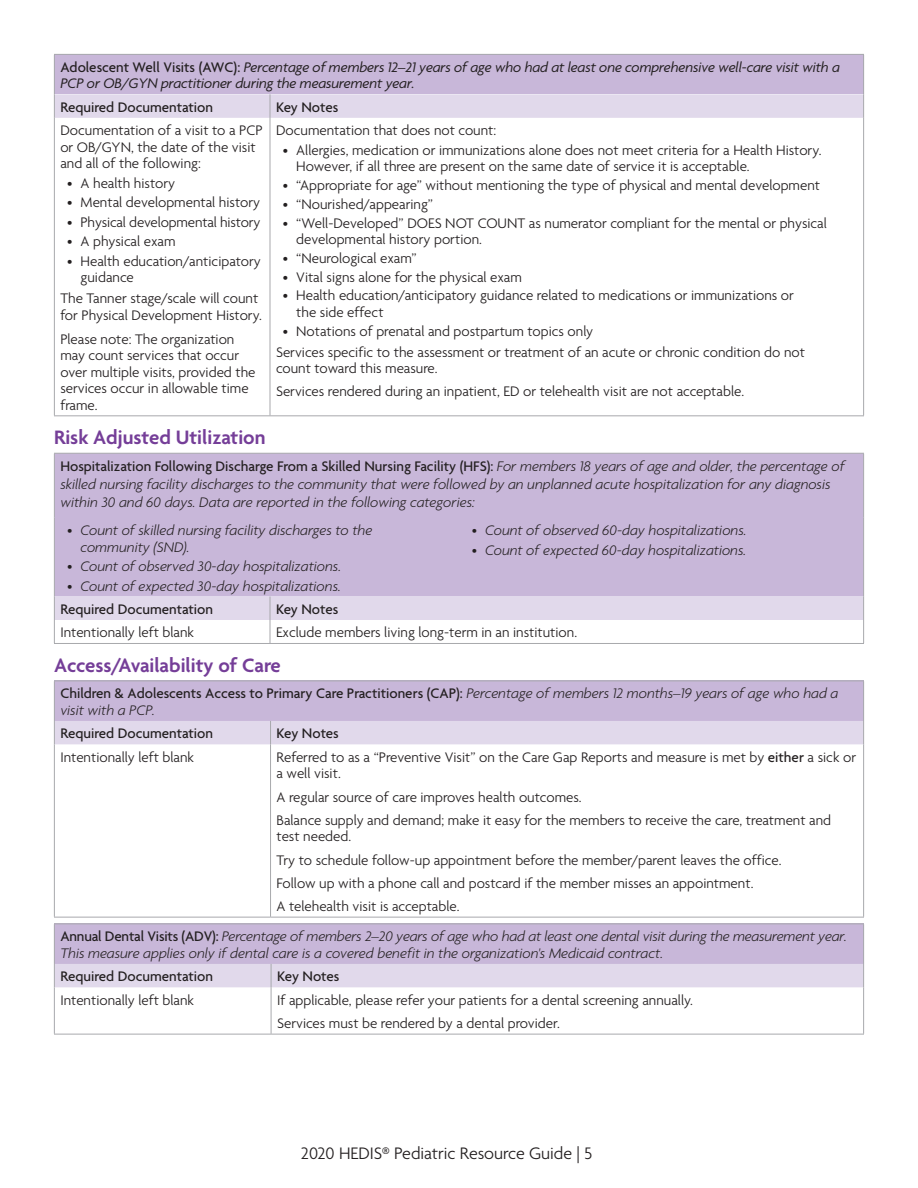
<style>
.page{position:relative;width:918px;height:1188px;background:#fff}
.page>*{position:absolute;margin:0;border:0;box-sizing:border-box;transform-origin:0 0}
.t1{font:600 21px "Agenda";color:#753e98}
.t2{font:300 18px "Agenda";color:#231f20}
.t3{font:300 15px/16.5px "Agenda";color:#231f20}
.t4{font:italic 300 15px/16.5px "Agenda";color:#231f20}
.t5{font:italic 15px/16.5px "Agenda";letter-spacing:-.01em;color:#231f20}
.t6{font:500 15px "Agenda";color:#231f20}
.s1{font-weight:500;font-style:normal}
.s2{font-weight:500}
</style>
<div class="page">
<div style="left:54px;top:54px;width:810px;height:40px;background:#c8b7d9"></div>
<hr style="left:54px;top:54px;width:216px;height:1px;background:#a8a9ad">
<hr style="left:54px;top:55px;width:1px;height:39px;background:#a8a9ad">
<hr style="left:270px;top:54px;width:594px;height:1px;background:#a8a9ad">
<hr style="left:863px;top:55px;width:1px;height:39px;background:#a8a9ad">
<hr style="left:270px;top:118px;width:1px;height:297px;background:#a8a9ad">
<hr style="left:54px;top:118px;width:1px;height:297px;background:#a8a9ad">
<hr style="left:863px;top:118px;width:1px;height:297px;background:#a8a9ad">
<hr style="left:54px;top:415px;width:216px;height:1px;background:#a8a9ad">
<hr style="left:270px;top:415px;width:594px;height:1px;background:#a8a9ad">
<div style="left:54px;top:94px;width:810px;height:24px;background:#e1d9eb"></div>
<div style="left:55px;top:454px;width:808px;height:143px;background:#c8b7d9"></div>
<hr style="left:54px;top:453px;width:216px;height:1px;background:#a8a9ad">
<hr style="left:54px;top:454px;width:1px;height:64px;background:#a8a9ad">
<hr style="left:270px;top:453px;width:189px;height:1px;background:#a8a9ad">
<hr style="left:459px;top:453px;width:405px;height:1px;background:#a8a9ad">
<hr style="left:863px;top:454px;width:1px;height:64px;background:#a8a9ad">
<hr style="left:54px;top:518px;width:1px;height:79px;background:#a8a9ad">
<hr style="left:863px;top:518px;width:1px;height:79px;background:#a8a9ad">
<hr style="left:54px;top:643px;width:216px;height:1px;background:#a8a9ad">
<hr style="left:270px;top:643px;width:189px;height:1px;background:#a8a9ad">
<hr style="left:459px;top:643px;width:405px;height:1px;background:#a8a9ad">
<svg style="left:54px;top:597px;width:810px;height:46px"></svg>
<div style="left:54px;top:681px;width:810px;height:40px;background:#c8b7d9"></div>
<hr style="left:54px;top:681px;width:217px;height:1px;background:#a8a9ad">
<hr style="left:54px;top:681px;width:1px;height:40px;background:#a8a9ad">
<hr style="left:271px;top:681px;width:593px;height:1px;background:#a8a9ad">
<hr style="left:863px;top:681px;width:1px;height:40px;background:#a8a9ad">
<div style="left:54px;top:721px;width:810px;height:23px;background:#e1d9eb"></div>
<hr style="left:54px;top:744px;width:1px;height:173px;background:#a8a9ad">
<hr style="left:270px;top:744px;width:1px;height:173px;background:#a8a9ad">
<hr style="left:863px;top:744px;width:1px;height:173px;background:#a8a9ad">
<hr style="left:54px;top:917px;width:217px;height:1px;background:#a8a9ad">
<hr style="left:271px;top:917px;width:593px;height:1px;background:#a8a9ad">
<div style="left:54px;top:924px;width:810px;height:40px;background:#c8b7d9"></div>
<hr style="left:54px;top:924px;width:217px;height:1px;background:#a8a9ad">
<hr style="left:54px;top:924px;width:1px;height:40px;background:#a8a9ad">
<hr style="left:271px;top:924px;width:593px;height:1px;background:#a8a9ad">
<hr style="left:863px;top:924px;width:1px;height:40px;background:#a8a9ad">
<hr style="left:54px;top:987px;width:1px;height:47px;background:#a8a9ad">
<hr style="left:271px;top:987px;width:1px;height:47px;background:#a8a9ad">
<hr style="left:863px;top:987px;width:1px;height:47px;background:#a8a9ad">
<hr style="left:54px;top:1034px;width:217px;height:1px;background:#a8a9ad">
<hr style="left:271px;top:1034px;width:593px;height:1px;background:#a8a9ad">
<div style="left:54px;top:964px;width:810px;height:23px;background:#e1d9eb"></div>
<p class="t5" style="left:60px;top:58px;width:781px"><span class="s1">Adolescent Well Visits (AWC):</span> Percentage of members 12–21 years of age who had at least one comprehensive well-care visit with a<br>PCP or OB/GYN practitioner during the measurement year.</p>
<p class="t6" style="left:60px;top:98px;width:154px">Required Documentation</p>
<p class="t6" style="left:276px;top:98px;width:64px">Key Notes</p>
<p class="t3" style="left:60px;top:122px;width:204px">Documentation of a visit to a PCP or OB/GYN, the date of the visit and all of the following:</p>
<p class="t3" style="left:67px;top:175px;width:110px">• A health history</p>
<p class="t3" style="left:67px;top:194px;width:195px">• Mental developmental history</p>
<p class="t3" style="left:67px;top:214px;width:195px">• Physical developmental history</p>
<p class="t3" style="left:67px;top:233px;width:110px">• A physical exam</p>
<p class="t3" style="left:81px;top:253px;width:182px;text-indent:-14px">• Health education/anticipatory guidance</p>
<p class="t3" style="left:60px;top:290px;width:203px">The Tanner stage/scale will count for Physical Development History.</p>
<p class="t3" style="left:60px;top:331px;width:197px">Please note: The organization may count services that occur over multiple visits, provided the services occur in allowable time frame.</p>
<p class="t3" style="left:276px;top:122px;width:222px">Documentation that does not count:</p>
<p class="t3" style="left:296px;top:142px;width:527px;text-indent:-14px">• Allergies, medication or immunizations alone does not meet criteria for a Health History.<br>However, if all three are present on the same date of service it is acceptable.</p>
<p class="t3" style="left:283px;top:177px;width:539px">• “Appropriate for age” without mentioning the type of physical and mental development</p>
<p class="t3" style="left:283px;top:196px;width:152px">• “Nourished/appearing”</p>
<p class="t3" style="left:296px;top:214px;width:532px;text-indent:-14px">• “Well-Developed” DOES NOT COUNT as numerator compliant for the mental or physical developmental history portion.</p>
<p class="t3" style="left:283px;top:250px;width:136px">• “Neurological exam”</p>
<p class="t3" style="left:283px;top:268px;width:241px">• Vital signs alone for the physical exam</p>
<p class="t3" style="left:296px;top:287px;width:499px;text-indent:-14px">• Health education/anticipatory guidance related to medications or immunizations or the side effect</p>
<p class="t3" style="left:276px;top:320px;width:530px;line-height:21px;text-indent:7px">• Notations of prenatal and postpartum topics only<br>Services specific to the assessment or treatment of an acute or chronic condition do not</p>
<p class="t3" style="left:276px;top:357px;width:470px;line-height:22.5px">count toward this measure.<br>Services rendered during an inpatient, ED or telehealth visit are not acceptable.</p>
<h2 class="t1" style="left:54px;top:425px;width:213px">Risk Adjusted Utilization</h2>
<p class="t4" style="left:60px;top:457px;width:786px;line-height:18px"><span class="s1">Hospitalization Following Discharge From a Skilled Nursing Facility (HFS):</span> For members 18 years of age and older, the percentage of skilled nursing facility discharges to the community that were followed by an unplanned acute hospitalization for any diagnosis within 30 and 60 days. Data are reported in the following categories:</p>
<p class="t4" style="left:81px;top:522px;width:293px;text-indent:-14px">• Count of skilled nursing facility discharges to the community (SND).</p>
<p class="t4" style="left:67px;top:558px;width:276px">• Count of observed 30-day hospitalizations.</p>
<p class="t4" style="left:67px;top:577px;width:275px">• Count of expected 30-day hospitalizations.</p>
<p class="t4" style="left:472px;top:522px;width:276px">• Count of observed 60-day hospitalizations.</p>
<p class="t4" style="left:472px;top:541px;width:276px">• Count of expected 60-day hospitalizations.</p>
<p class="t6" style="left:60px;top:600px;width:154px">Required Documentation</p>
<p class="t6" style="left:276px;top:600px;width:64px">Key Notes</p>
<p class="t3" style="left:60px;top:624px;width:135px">Intentionally left blank</p>
<p class="t3" style="left:276px;top:624px;width:303px">Exclude members living long-term in an institution.</p>
<h2 class="t1" style="left:54px;top:652px;width:228px">Access/Availability of Care</h2>
<p class="t4" style="left:60px;top:685px;width:780px"><span class="s1">Children &amp; Adolescents Access to Primary Care Practitioners (CAP):</span> Percentage of members 12 months–19 years of age who had a visit with a PCP.</p>
<p class="t6" style="left:60px;top:724px;width:154px">Required Documentation</p>
<p class="t6" style="left:277px;top:724px;width:64px">Key Notes</p>
<p class="t3" style="left:60px;top:749px;width:135px">Intentionally left blank</p>
<p class="t3" style="left:277px;top:749px;width:581px">Referred to as a “Preventive Visit” on the Care Gap Reports and measure is met by <span class="s2">either</span> a sick or a well visit.</p>
<p class="t3" style="left:277px;top:785px;width:556px;line-height:23.2px">A regular source of care improves health outcomes.<br>Balance supply and demand; make it easy for the members to receive the care, treatment and</p>
<p class="t3" style="left:277px;top:825px;width:506px;line-height:23.2px">test needed.<br>Try to schedule follow-up appointment before the member/parent leaves the office.<br>Follow up with a phone call and postcard if the member misses an appointment.<br>A telehealth visit is acceptable.</p>
<p class="t4" style="left:60px;top:928px;width:788px"><span class="s1">Annual Dental Visits (ADV):</span> Percentage of members 2–20 years of age who had at least one dental visit during the measurement year.<br>This measure applies only if dental care is a covered benefit in the organization's Medicaid contract.</p>
<p class="t6" style="left:60px;top:967px;width:154px">Required Documentation</p>
<p class="t6" style="left:277px;top:967px;width:64px">Key Notes</p>
<p class="t3" style="left:60px;top:992px;width:135px">Intentionally left blank</p>
<p class="t3" style="left:277px;top:988px;width:418px;line-height:23.2px">If applicable, please refer your patients for a dental screening annually.<br>Services must be rendered by a dental provider.</p>
<p class="t2" style="left:301px;top:1142px;width:293px">2020 HEDIS® Pediatric Resource Guide | 5</p>
</div>
